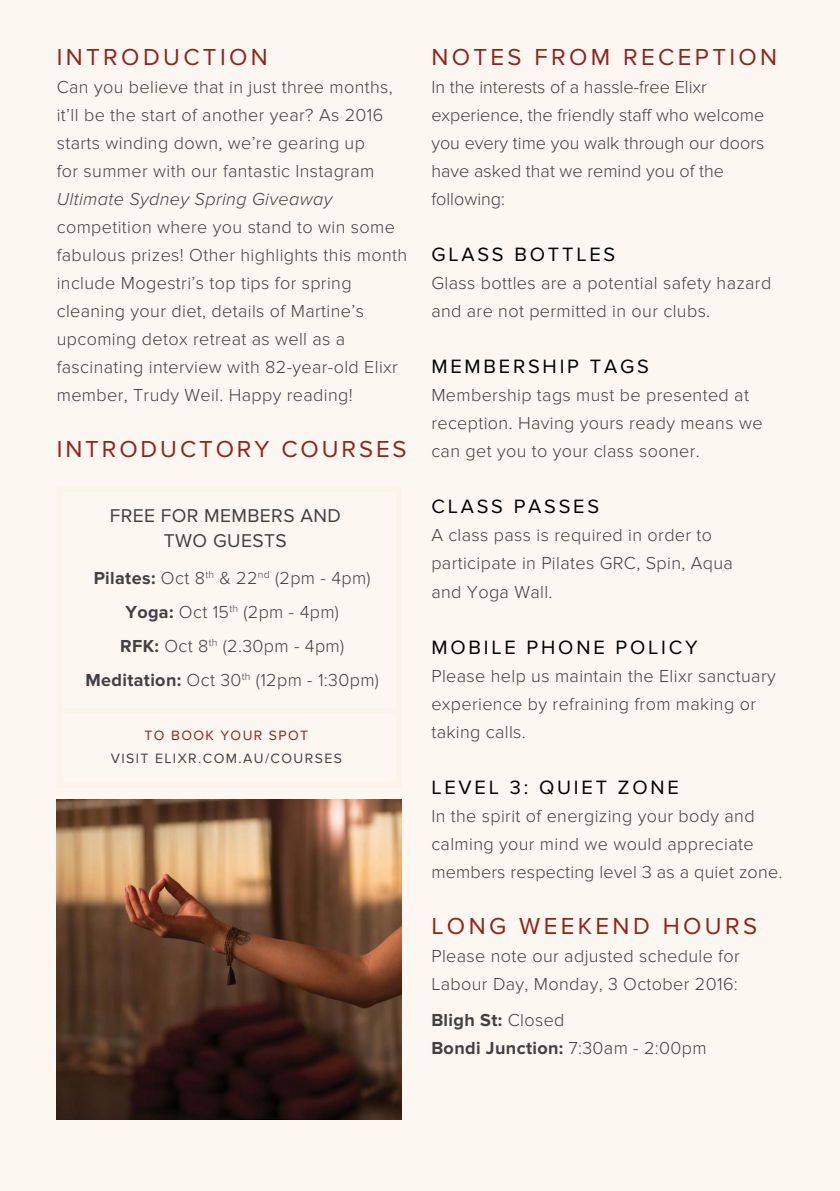
<style>
.page{position:relative;width:840px;height:1191px;background:#fff}
.page>*{position:absolute;margin:0;border:0;box-sizing:border-box;transform-origin:0 0}
.t1{font:24px "Proxima Nova";letter-spacing:.14em;color:#90241f}
.t2{font:24px "Proxima Nova";letter-spacing:.12em;color:#90241f}
.t3{font:20px "Proxima Nova";letter-spacing:.14em;color:#000}
.t4{font:19.2px/25px "Proxima Nova";letter-spacing:.02em;color:#414042;text-align:center}
.t5{font:300 18px/28px "Proxima Nova";letter-spacing:.02em;color:#414042}
.t6{font:300 18px/28px "Proxima Nova";color:#414042}
.t7{font:700 18px/28px "Proxima Nova";letter-spacing:.02em;color:#414042}
.t8{font:italic 300 18px "Proxima Nova";letter-spacing:.02em;color:#414042}
.t9{font:14px "Proxima Nova";letter-spacing:.1em;color:#414042}
.t10{font:14px "Proxima Nova";letter-spacing:.1em;color:#90241f}
.s1{font-weight:700}
.s2{font-weight:300}
</style>
<div class="page">
<div style="left:0;top:0;width:839px;height:1191px;background:#fcf7f0"></div>
<img style="left:57px;top:799px;width:344px;height:320px">
<div style="left:64px;top:707px;width:331px;height:6px;background:#faf4eb"></div>
<h1 class="t1" style="left:57px;top:43px;width:212px">INTRODUCTION</h1>
<p class="t5" style="left:57px;top:73px;width:337px">Can you believe that in just three months, it’ll be the start of another year? As 2016 starts winding down, we’re gearing up<br>for summer with our fantastic Instagram</p>
<p class="t8" style="left:57px;top:189px;width:277px">Ultimate Sydney Spring Giveaway</p>
<p class="t5" style="left:57px;top:214px;width:352px">competition where you stand to win some fabulous prizes! Other highlights this month include Mogestri’s top tips for spring cleaning your diet, details of Martine’s upcoming detox retreat as well as a fascinating interview with 82-year-old Elixr member, Trudy Weil. Happy reading!</p>
<h1 class="t2" style="left:57px;top:435px;width:351px">INTRODUCTORY COURSES</h1>
<p class="t4" style="left:110px;top:503px;width:232px">FREE FOR MEMBERS AND<br>TWO GUESTS</p>
<p class="t5" style="left:85px;top:561px;width:295px;line-height:34px;text-align:center"><span class="s1">Pilates:</span> Oct 8<sup>th</sup> &amp; 22<sup>nd</sup> (2pm - 4pm)<br><span class="s1">Yoga:</span> Oct 15<sup>th</sup> (2pm - 4pm)<br><span class="s1">RFK:</span> Oct 8<sup>th</sup> (2.30pm - 4pm)<br><span class="s1">Meditation:</span> Oct 30<sup>th</sup> (12pm - 1:30pm)</p>
<p class="t10" style="left:144px;top:727px;width:165px">TO BOOK YOUR SPOT</p>
<p class="t9" style="left:111px;top:750px;width:232px">VISIT ELIXR.COM.AU/COURSES</p>
<h1 class="t1" style="left:431px;top:44px;width:347px">NOTES FROM RECEPTION</h1>
<p class="t6" style="left:431px;top:73px;width:334px">In the interests of a hassle-free Elixr experience, the friendly staff who welcome you every time you walk through our doors have asked that we remind you of the following:</p>
<p class="t3" style="left:431px;top:243px;width:185px">GLASS BOTTLES</p>
<p class="t5" style="left:431px;top:269px;width:341px">Glass bottles are a potential safety hazard and are not permitted in our clubs.</p>
<p class="t3" style="left:431px;top:355px;width:219px">MEMBERSHIP TAGS</p>
<p class="t5" style="left:431px;top:381px;width:332px">Membership tags must be presented at reception. Having yours ready means we can get you to your class sooner.</p>
<p class="t3" style="left:431px;top:495px;width:169px">CLASS PASSES</p>
<p class="t5" style="left:431px;top:521px;width:303px">A class pass is required in order to participate in Pilates GRC, Spin, Aqua and Yoga Wall.</p>
<p class="t3" style="left:431px;top:635px;width:268px">MOBILE PHONE POLICY</p>
<p class="t5" style="left:431px;top:661px;width:346px">Please help us maintain the Elixr sanctuary experience by refraining from making or taking calls.</p>
<p class="t3" style="left:431px;top:775px;width:249px">LEVEL 3: QUIET ZONE</p>
<p class="t5" style="left:431px;top:801px;width:352px">In the spirit of energizing your body and calming your mind we would appreciate members respecting level 3 as a quiet zone.</p>
<h1 class="t1" style="left:431px;top:911px;width:327px">LONG WEEKEND HOURS</h1>
<p class="t5" style="left:431px;top:941px;width:310px">Please note our adjusted schedule for<br>Labour Day, Monday, 3 October 2016:</p>
<p class="t7" style="left:431px;top:1006px;width:277px">Bligh St: <span class="s2">Closed<br></span>Bondi Junction: <span class="s2">7:30am - 2:00pm</span></p>
</div>
